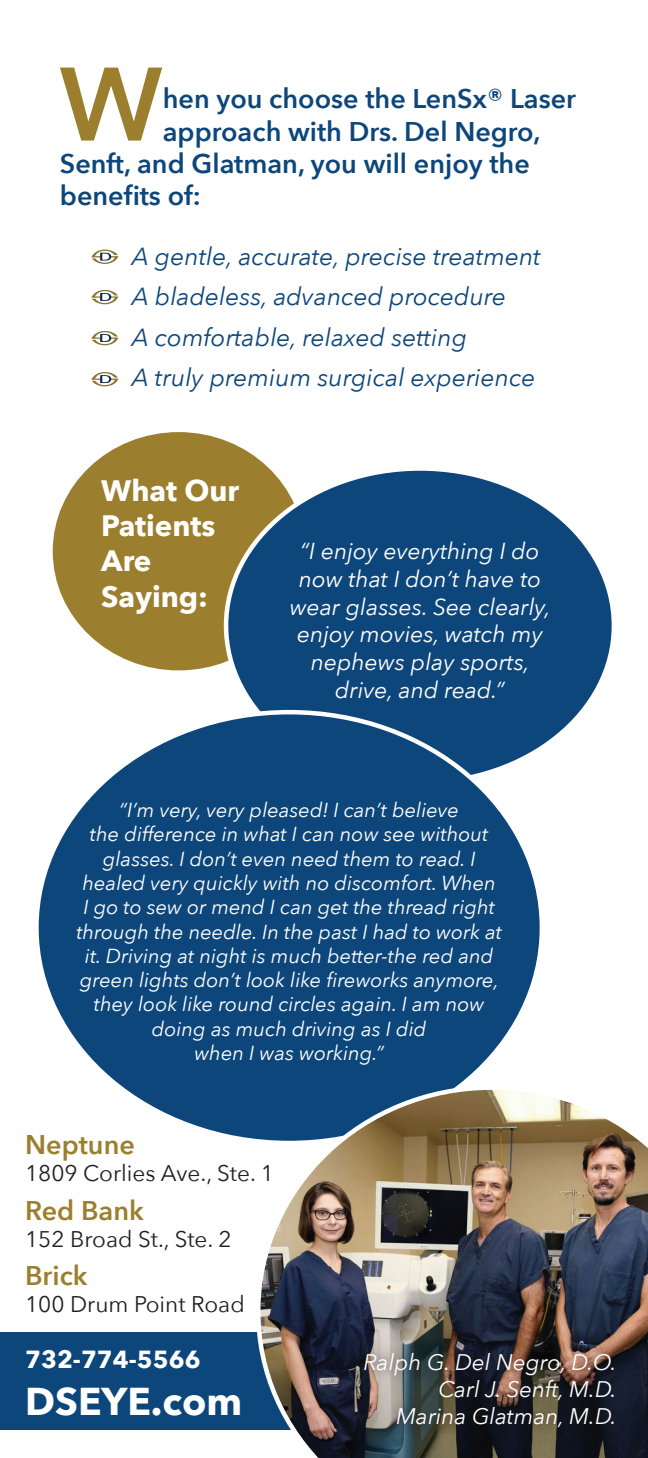
<style>
.page{position:relative;width:648px;height:1458px;background:#fff}
.page>*{position:absolute;margin:0;border:0;box-sizing:border-box;transform-origin:0 0}
.t1{font:600 103.05px "Avenir Next";color:#9b7f2e}
.t2{font:700 38.7px "Avenir Next";color:#fff}
.t3{font:700 29.47px/35.3px "Avenir Next";color:#fff}
.t4{font:600 27px "Avenir Next";color:#0d467a}
.t5{font:600 27px "Avenir Next";color:#9b7f2e}
.t6{font:italic 24.75px/40.5px "Avenir Next";color:#0d467a}
.t7{font:700 24.75px "Avenir Next";color:#fff}
.t8{font:italic 22.95px/27.7px "Avenir Next";color:#fff;text-align:center}
.t9{font:22.72px "Avenir Next";color:#231f20}
.t10{font:italic 22.5px/27px "Avenir Next";color:#fff;text-align:right}
.t11{font:italic 20.25px/24.3px "Avenir Next";color:#fff;text-align:center}
</style>
<div class="page">
<svg style="left:91px;top:250px;width:27px;height:14px"></svg>
<div style="left:0;top:1332px;width:411px;height:97px;background:#0d467a"></div>
<svg style="left:91px;top:290px;width:27px;height:14px"></svg>
<svg style="left:91px;top:331px;width:27px;height:14px"></svg>
<svg style="left:91px;top:372px;width:27px;height:14px"></svg>
<div style="left:53px;top:432px;width:252px;height:238px;background:#9b7f2e;border-radius:50%"></div>
<div style="left:226px;top:469px;width:388px;height:314px;background:#0d467a;border-radius:50%"></div>
<div style="left:36px;top:712px;width:506px;height:431px;background:#0d467a;border-radius:50%"></div>
<img style="left:256px;top:1085px;width:392px;height:373px">
<div style="left:353px;top:1341px;width:273px;height:97px;background:#231f20;opacity:.75"></div>
<h1 class="t1" style="left:59px;top:16px;width:105px">W</h1>
<h3 class="t4" style="left:163px;top:76px;width:415px">hen you choose the LenSx® Laser</h3>
<h3 class="t4" style="left:163px;top:108px;width:379px">approach with Drs. Del Negro,</h3>
<h3 class="t4" style="left:60px;top:140px;width:471px">Senft, and Glatman, you will enjoy the</h3>
<h3 class="t4" style="left:60px;top:173px;width:143px">benefits of:</h3>
<p class="t6" style="left:132px;top:235px;width:410px">A gentle, accurate, precise treatment A bladeless, advanced procedure<br>A comfortable, relaxed setting<br>A truly premium surgical experience</p>
<h3 class="t3" style="left:101px;top:472px;width:139px">What Our<br>Patients<br>Are<br>Saying:</h3>
<p class="t8" style="left:290px;top:537px;width:262px">“I enjoy everything I do now that I don’t have to wear glasses. See clearly, enjoy movies, watch my nephews play sports, drive, and read.”</p>
<p class="t11" style="left:76px;top:797px;width:427px">“I’m very, very pleased! I can’t believe<br>the difference in what I can now see without glasses. I don’t even need them to read. I healed very quickly with no discomfort. When<br>I go to sew or mend I can get the thread right through the needle. In the past I had to work at it. Driving at night is much better-the red and green lights don’t look like fireworks anymore, they look like round circles again. I am now doing as much driving as I did<br>when I was working.”</p>
<h3 class="t5" style="left:25px;top:1122px;width:111px">Neptune</h3>
<p class="t9" style="left:25px;top:1154px;width:250px">1809 Corlies Ave., Ste. 1</p>
<h3 class="t5" style="left:25px;top:1187px;width:120px">Red Bank</h3>
<p class="t9" style="left:25px;top:1220px;width:208px">152 Broad St., Ste. 2</p>
<h3 class="t5" style="left:25px;top:1252px;width:64px">Brick</h3>
<p class="t9" style="left:25px;top:1285px;width:221px">100 Drum Point Road</p>
<p class="t7" style="left:25px;top:1338px;width:177px">732-774-5566</p>
<h2 class="t2" style="left:25px;top:1368px;width:219px">DSEYE.com</h2>
<p class="t10" style="left:363px;top:1348px;width:255px">Ralph G. Del Negro, D.O.<br>Carl J. Senft, M.D.<br>Marina Glatman, M.D.</p>
</div>
